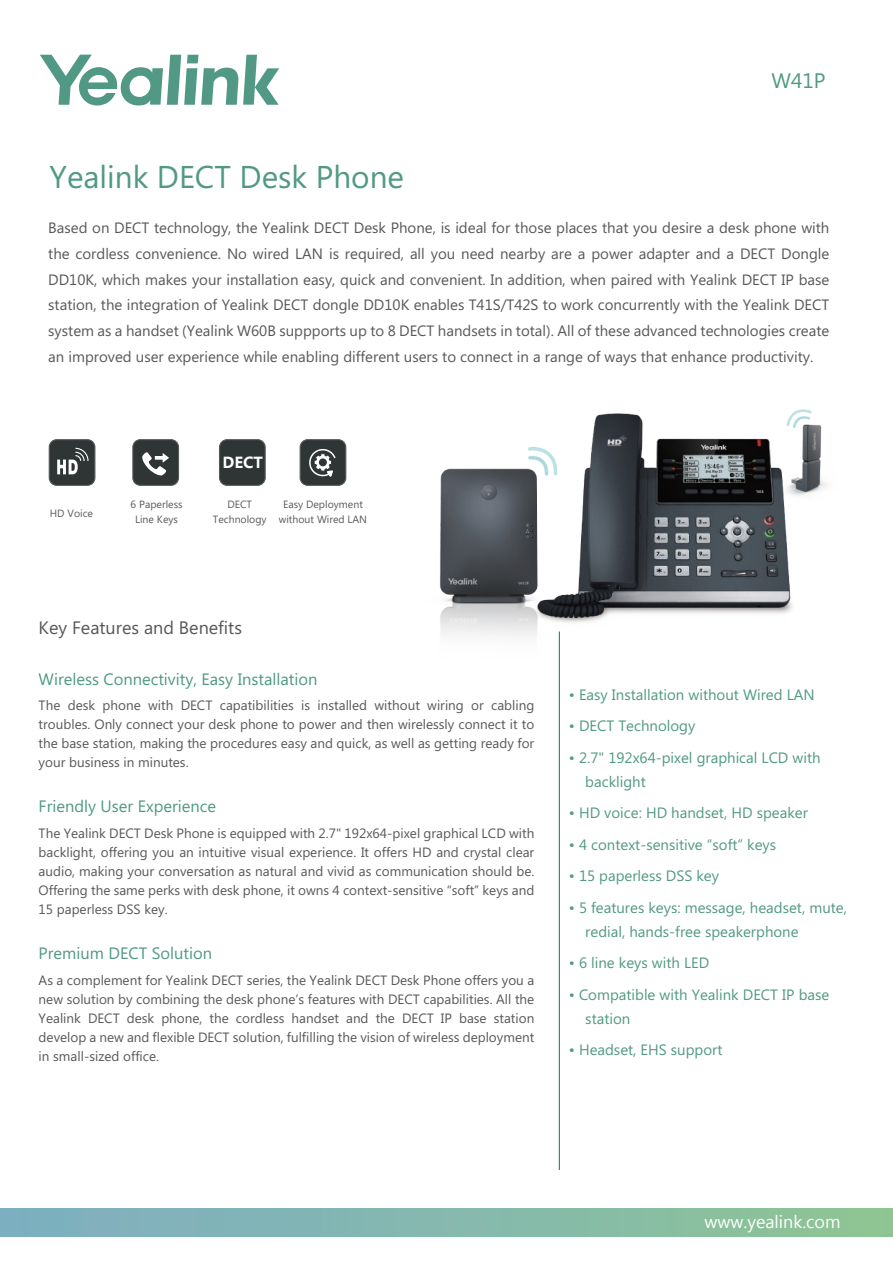
<style>
.page{position:relative;width:893px;height:1263px;background:#fff}
.page>*{position:absolute;margin:0;border:0;box-sizing:border-box;transform-origin:0 0}
.t1{font:31.5px "Microsoft Phags Pa";color:#519984}
.t2{font:21px "Microsoft Phags Pa";color:#519984}
.t3{font:18px "Microsoft Phags Pa";color:#57585a}
.t4{font:18px "Lao UI";color:#fff}
.t5{font:16.5px "Microsoft Phags Pa";color:#509984}
.t6{font:700 15.15px "Microsoft Ya Hei";color:#fff}
.t7{font:15px/25.8px "Microsoft Phags Pa";color:#57585a;text-align:justify}
.t8{font:15px/24px "Microsoft Phags Pa";color:#519984}
.t9{font:13.5px/19.2px "Microsoft Phags Pa";color:#57585a;text-align:justify}
.t10{font:10.5px/15px "Microsoft Phags Pa";color:#595a5c;text-align:center}
</style>
<div class="page">
<hr style="left:559px;top:631px;width:1px;height:539px;background:#007955">
<svg style="left:40px;top:55px;width:239px;height:51px"></svg>
<div style="left:1px;top:1208px;width:892px;height:28px;background:linear-gradient(to right,#7daec3,#8ec495)"></div>
<div style="left:49px;top:440px;width:46px;height:45px;background:#2f3434;border-radius:8px"></div>
<div style="left:49px;top:439px;width:46px;height:47px;border:1px solid #57585a;border-radius:8px"></div>
<svg style="left:57px;top:448px;width:32px;height:26px"></svg>
<div style="left:133px;top:440px;width:46px;height:45px;background:#2f3434;border-radius:8px"></div>
<div style="left:132px;top:439px;width:47px;height:47px;border:1px solid #57585a;border-radius:8px"></div>
<svg style="left:142px;top:452px;width:27px;height:23px"></svg>
<div style="left:220px;top:440px;width:45px;height:45px;background:#2f3434;border-radius:8px"></div>
<div style="left:219px;top:439px;width:47px;height:47px;border:1px solid #57585a;border-radius:8px"></div>
<div style="left:300px;top:440px;width:46px;height:45px;background:#2f3434;border-radius:8px"></div>
<div style="left:300px;top:439px;width:46px;height:47px;border:1px solid #57585a;border-radius:8px"></div>
<svg style="left:309px;top:449px;width:27px;height:28px"></svg>
<img style="left:439px;top:409px;width:388px;height:302px">
<h2 class="t2" style="left:771px;top:72px;width:56px">W41P</h2>
<h1 class="t1" style="left:50px;top:163px;width:356px">Yealink DECT Desk Phone</h1>
<p class="t7" style="left:48px;top:216px;width:783px">Based on DECT technology, the Yealink DECT Desk Phone, is ideal for those places that you desire a desk phone with the cordless convenience. No wired LAN is required, all you need nearby are a power adapter and a DECT Dongle DD10K, which makes your installation easy, quick and convenient. In addition, when paired with Yealink DECT IP base station, the integration of Yealink DECT dongle DD10K enables T41S/T42S to work concurrently with the Yealink DECT system as a handset (Yealink W60B suppports up to 8 DECT handsets in total). All of these advanced technologies create an improved user experience while enabling different users to connect in a range of ways that enhance productivity.</p>
<p class="t6" style="left:223px;top:454px;width:42px">DECT</p>
<p class="t10" style="left:50px;top:507px;width:45px">HD Voice</p>
<p class="t10" style="left:131px;top:497px;width:54px">6 Paperless<br>Line Keys</p>
<p class="t10" style="left:279px;top:497px;width:90px">Easy Deployment without Wired LAN</p>
<p class="t10" style="left:213px;top:497px;width:55px">DECT<br>Technology</p>
<h3 class="t3" style="left:39px;top:619px;width:205px">Key Features and Benefits</h3>
<p class="t5" style="left:39px;top:672px;width:280px">Wireless Connectivity, Easy Installation</p>
<p class="t9" style="left:39px;top:696px;width:497px">The desk phone with DECT capatibilities is installed without wiring or cabling troubles. Only connect your desk phone to power and then wirelessly connect it to the base station, making the procedures easy and quick, as well as getting ready for your business in minutes.</p>
<p class="t5" style="left:39px;top:799px;width:179px">Friendly User Experience</p>
<p class="t9" style="left:39px;top:824px;width:497px">The Yealink DECT Desk Phone is equipped with 2.7" 192x64-pixel graphical LCD with backlight, offering you an intuitive visual experience. It offers HD and crystal clear audio, making your conversation as natural and vivid as communication should be.<br>Offering the same perks with desk phone, it owns 4 context-sensitive “soft” keys and 15 paperless DSS key.</p>
<p class="t5" style="left:39px;top:946px;width:175px">Premium DECT Solution</p>
<p class="t9" style="left:39px;top:971px;width:497px">As a complement for Yealink DECT series, the Yealink DECT Desk Phone offers you a new solution by combining the desk phone’s features with DECT capabilities. All the Yealink DECT desk phone, the cordless handset and the DECT IP base station develop a new and flexible DECT solution, fulfilling the vision of wireless deployment in small-sized office.</p>
<p class="t8" style="left:569px;top:682px;width:247px">• Easy Installation without Wired LAN</p>
<p class="t8" style="left:569px;top:713px;width:128px">• DECT Technology</p>
<p class="t8" style="left:585px;top:745px;width:237px;text-indent:-16px">• 2.7" 192x64-pixel graphical LCD with backlight</p>
<p class="t8" style="left:569px;top:800px;width:241px">• HD voice: HD handset, HD speaker</p>
<p class="t8" style="left:569px;top:832px;width:209px">• 4 context-sensitive “soft” keys</p>
<p class="t8" style="left:569px;top:863px;width:152px">• 15 paperless DSS key</p>
<p class="t8" style="left:585px;top:895px;width:263px;text-indent:-16px">• 5 features keys: message, headset, mute, redial, hands-free speakerphone</p>
<p class="t8" style="left:569px;top:950px;width:142px">• 6 line keys with LED</p>
<p class="t8" style="left:585px;top:982px;width:246px;text-indent:-16px">• Compatible with Yealink DECT IP base station</p>
<p class="t8" style="left:569px;top:1037px;width:155px">• Headset, EHS support</p>
<h3 class="t4" style="left:705px;top:1214px;width:137px">www.yealink.com</h3>
</div>
